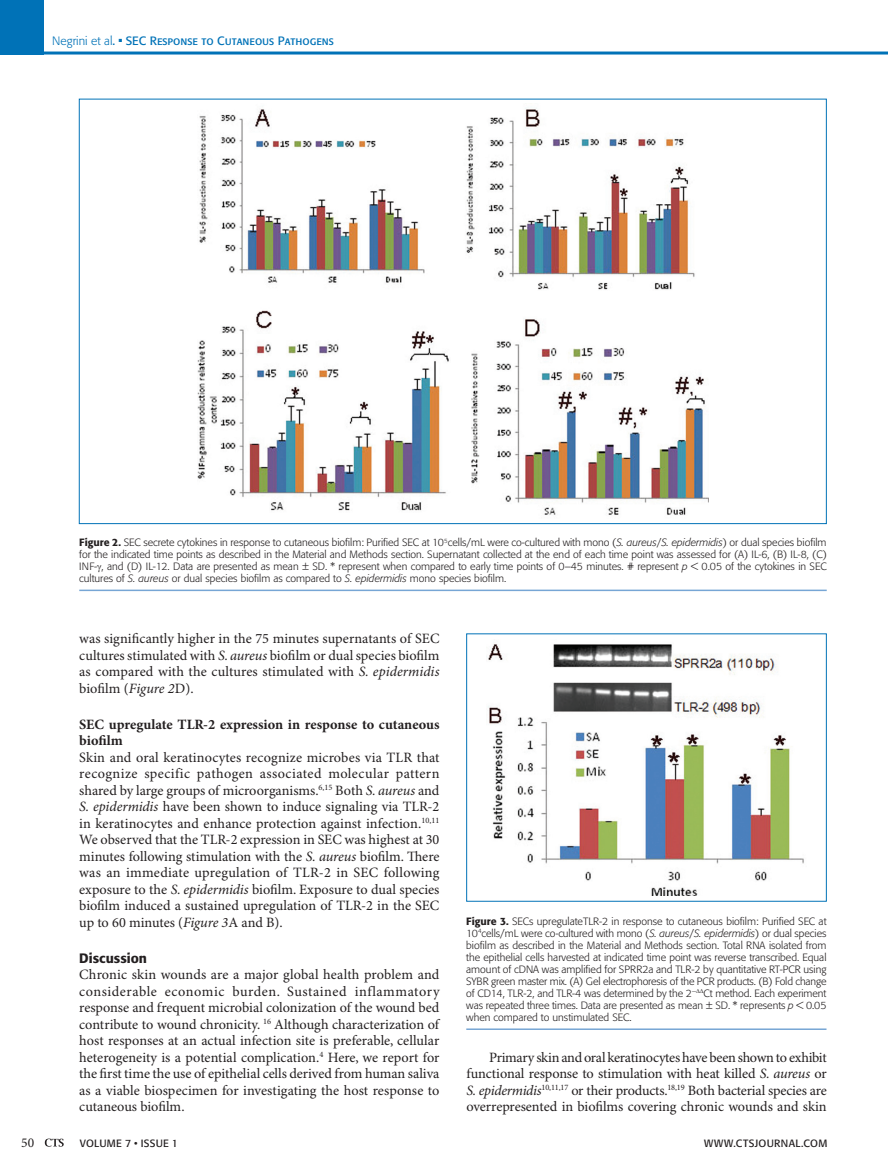
<style>
.page{position:relative;width:888px;height:1171px;background:#fff}
.page>*{position:absolute;margin:0;border:0;box-sizing:border-box;transform-origin:0 0}
.ParaFL{font:14.25px/16.5px "Minion Pro";color:#231f20;text-align:justify}
.Para{font:14.25px/16.5px "Minion Pro";letter-spacing:-.005em;color:#231f20;text-align:justify}
.t1{font:700 14.25px/16.5px "Minion Pro";color:#231f20}
.t2{font:500 13.5px "Formata";color:#231f20}
.t3{font:13.5px "Minion Pro";color:#231f20}
.t4{font:12px "Formata Regular SC";color:#0072b7}
.FigCaption{font:300 10.5px/12px "Formata";color:#231f20;text-align:justify}
.t5{font:10.5px "Formata";letter-spacing:.025em;color:#231f20}
.s1{font-family:"Formata";font-weight:300}
.s2{font-weight:500}
.s3{font-style:italic}
</style>
<div class="page">
<div style="left:0;top:0;width:44px;height:54px;background:#0072b7"></div>
<hr style="left:0;top:52px;width:887px;height:3px;background:#0072b7">
<svg style="left:45px;top:1139px;width:19px;height:8px"></svg>
<img style="left:197px;top:108px;width:511px;height:407px">
<hr style="left:79px;top:590px;width:747px;height:1px;background:#77a6d5">
<img style="left:486px;top:644px;width:318px;height:252px">
<hr style="left:466px;top:1028px;width:360px;height:2px;background:#77a6d5">
<p class="t4" style="left:52px;top:34px;width:283px"><span class="s1">Negrini et al</span>. ■ SEC Response to Cutaneous Pathogens</p>
<p class="FigCaption" style="left:79px;top:536px;width:749px"><span class="s2">Figure 2.</span> SEC secrete cytokines in response to cutaneous biofilm: Purified SEC at 10<sup>5</sup>cells/mL were co-cultured with mono (<span class="s3">S. aureus</span>/<span class="s3">S. epidermidis</span>) or dual species biofilm for the indicated time points as described in the Material and Methods section. Supernatant collected at the end of each time point was assessed for (A) IL-6, (B) IL-8, (C)<br>INF- , and (D) IL-12. Data are presented as mean ± SD. * represent when compared to early time points of 0–45 minutes. # represent <span class="s3">p</span> &lt; 0.05 of the cytokines in SEC cultures of <span class="s3">S. aureus</span> or dual species biofilm as compared to <span class="s3">S. epidermidis</span> mono species biofilm.</p>
<p class="ParaFL" style="left:79px;top:631px;width:362px">was significantly higher in the 75 minutes supernatants of SEC cultures stimulated with <span class="s3">S. aureus</span> biofilm or dual species biofilm as compared with the cultures stimulated with <span class="s3">S. epidermidis </span>biofilm (<span class="s3">Figure 2</span>D).</p>
<h2 class="t1" style="left:79px;top:717px;width:362px">SEC upregulate TLR-2 expression in response to cutaneous biofilm</h2>
<p class="ParaFL" style="left:79px;top:750px;width:362px">Skin and oral keratinocytes recognize microbes via TLR that recognize specific pathogen associated molecular pattern shared by large groups of microorganisms.<sup>6,15</sup> Both <span class="s3">S. aureus</span> and <span class="s3">S. epidermidis</span> have been shown to induce signaling via TLR-2 in keratinocytes and enhance protection against infection.<sup>10,11<br></sup>We observed that the TLR-2 expression in SEC was highest at 30 minutes following stimulation with the <span class="s3">S. aureus</span> biofilm. There was an immediate upregulation of TLR-2 in SEC following exposure to the <span class="s3">S. epidermidis</span> biofilm. Exposure to dual species biofilm induced a sustained upregulation of TLR-2 in the SEC up to 60 minutes (<span class="s3">Figure 3</span>A and B).</p>
<h1 class="t2" style="left:79px;top:950px;width:69px">Discussion</h1>
<p class="ParaFL" style="left:79px;top:967px;width:362px">Chronic skin wounds are a major global health problem and considerable economic burden. Sustained inflammatory response and frequent microbial colonization of the wound bed contribute to wound chronicity. <sup>16</sup> Although characterization of host responses at an actual infection site is preferable, cellular heterogeneity is a potential complication.<sup>4</sup> Here, we report for the first time the use of epithelial cells derived from human saliva as a viable biospecimen for investigating the host response to cutaneous biofilm.</p>
<p class="FigCaption" style="left:466px;top:915px;width:362px"><span class="s2">Figure 3.</span> SECs upregulateTLR-2 in response to cutaneous biofilm: Purified SEC at 10<sup>4</sup>cells/mL were co-cultured with mono (<span class="s3">S. aureus</span>/<span class="s3">S. epidermidis</span>) or dual species biofilm as described in the Material and Methods section. Total RNA isolated from the epithelial cells harvested at indicated time point was reverse transcribed. Equal amount of cDNA was amplified for SPRR2a and TLR-2 by quantitative RT-PCR using SYBR green master mix. (A) Gel electrophoresis of the PCR products. (B) Fold change of CD14, TLR-2, and TLR-4 was determined by the 2<sup>−</sup> Ct method. Each experiment was repeated three times. Data are presented as mean ± SD. * represents <span class="s3">p</span> &lt; 0.05 when compared to unstimulated SEC.</p>
<p class="Para" style="left:466px;top:1050px;width:362px;text-indent:22px">Primary skin and oral keratinocytes have been shown to exhibit functional response to stimulation with heat killed <span class="s3">S. aureus</span> or <span class="s3">S. epidermidis</span><sup>10,11,17</sup> or their products.<sup>18,19</sup> Both bacterial species are overrepresented in biofilms covering chronic wounds and skin</p>
<p class="t3" style="left:21px;top:1134px;width:15px">50</p>
<p class="t5" style="left:80px;top:1136px;width:100px">VOLUME 7 • ISSUE 1</p>
<p class="t5" style="left:704px;top:1136px;width:124px">WWW.CTSJOURNAL.COM</p>
</div>
